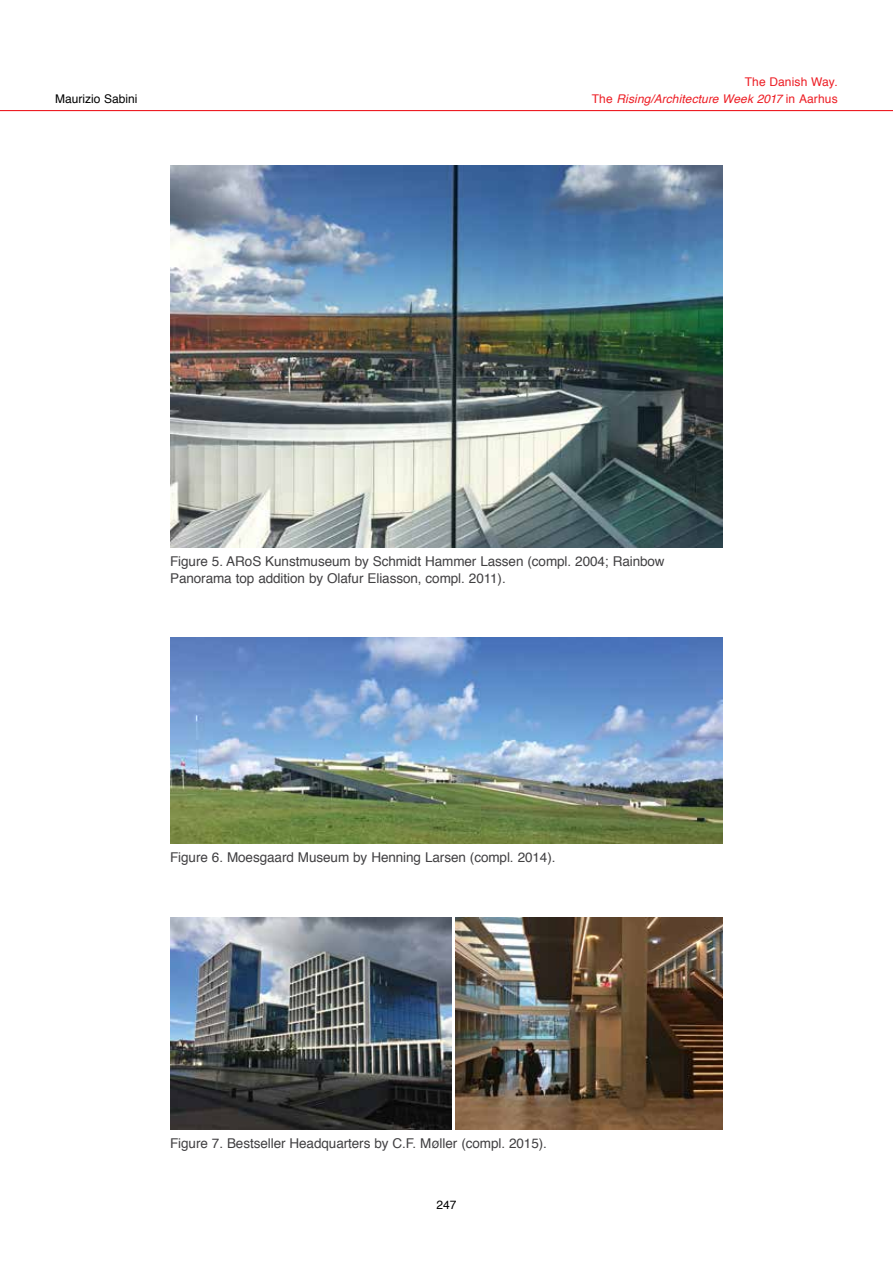
<style>
.page{position:relative;width:893px;height:1263px;background:#fff}
.page>*{position:absolute;margin:0;border:0;box-sizing:border-box;transform-origin:0 0}
.t1{font:13.5px/16.5px "Helvetica";letter-spacing:-.005em;color:#414042}
.t2{font:italic 12px/17.2px "Helvetica";letter-spacing:.01em;color:#ed1d24;text-align:right}
.t3{font:12px "Helvetica";color:#000}
.s1{font-style:normal}
</style>
<div class="page">
<hr style="left:0;top:110px;width:893px;height:1px;background:#ed1d24">
<img style="left:170px;top:165px;width:553px;height:382px">
<img style="left:170px;top:638px;width:553px;height:205px">
<img style="left:170px;top:917px;width:281px;height:212px">
<img style="left:455px;top:917px;width:268px;height:212px">
<p class="t3" style="left:55px;top:90px;width:84px">Maurizio Sabini</p>
<p class="t2" style="left:592px;top:74px;width:247px"><span class="s1">The Danish Way.<br>The</span> Rising/Architecture Week 2017 <span class="s1">in Aarhus</span></p>
<p class="t1" style="left:170px;top:554px;width:496px">Figure 5. ARoS Kunstmuseum by Schmidt Hammer Lassen (compl. 2004; Rainbow<br>Panorama top addition by Olafur Eliasson, compl. 2011).</p>
<p class="t1" style="left:170px;top:849px;width:387px">Figure 6. Moesgaard Museum by Henning Larsen (compl. 2014).</p>
<p class="t1" style="left:170px;top:1135px;width:378px">Figure 7. Bestseller Headquarters by C.F. Møller (compl. 2015).</p>
<p class="t3" style="left:436px;top:1195px;width:22px">247</p>
</div>
